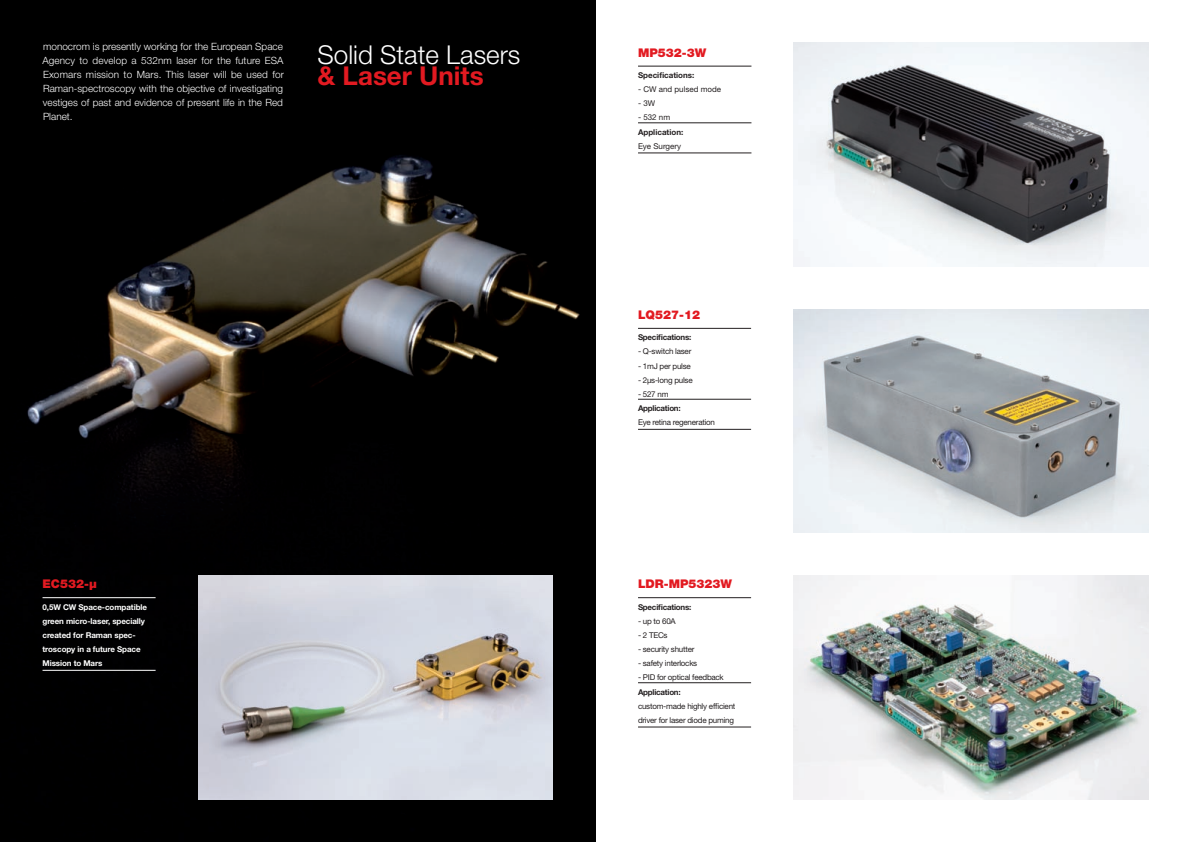
<style>
.page{position:relative;width:1191px;height:842px;background:#fff}
.page>*{position:absolute;margin:0;border:0;box-sizing:border-box;transform-origin:0 0}
.t1{font:300 26px "Helvetica Neue LT";color:#fff}
.t2{font:700 26px "Helvetica Neue LT";color:#e21a21}
.t3{font:900 12px "Helvetica Neue LT";color:#e21a21}
.t4{font:300 10px/14.2px "Helvetica Neue LT";color:#fff;text-align:justify}
.t5{font:8px/14.2px "Helvetica Neue LT";letter-spacing:-.03em;color:#231f20}
.t6{font:700 8px/14.2px "Helvetica Neue LT";letter-spacing:-.01em;color:#fff}
.t7{font:700 8px "Helvetica Neue LT";letter-spacing:-.03em;color:#231f20}
.t8{font:700 8px "Helvetica Neue LT";color:#231f20}
.t9{font:8px "Helvetica Neue LT";color:#231f20}
</style>
<div class="page">
<img style="left:0;top:0;width:595px;height:842px">
<img style="left:793px;top:575px;width:355px;height:224px">
<hr style="left:638px;top:66px;width:113px;height:1px;background:#231f20">
<hr style="left:638px;top:122px;width:113px;height:1px;background:#231f20">
<hr style="left:638px;top:153px;width:113px;height:1px;background:#231f20">
<hr style="left:638px;top:597px;width:113px;height:1px;background:#231f20">
<hr style="left:638px;top:682px;width:113px;height:1px;background:#231f20">
<hr style="left:638px;top:727px;width:113px;height:1px;background:#231f20">
<hr style="left:638px;top:328px;width:113px;height:1px;background:#231f20">
<hr style="left:638px;top:399px;width:113px;height:1px;background:#231f20">
<hr style="left:638px;top:429px;width:113px;height:1px;background:#231f20">
<img style="left:198px;top:575px;width:355px;height:224px">
<hr style="left:43px;top:597px;width:113px;height:1px;background:#fff">
<hr style="left:43px;top:670px;width:113px;height:1px;background:#fff">
<img style="left:793px;top:309px;width:355px;height:224px">
<img style="left:793px;top:43px;width:355px;height:223px">
<p class="t4" style="left:42px;top:39px;width:243px">monocrom is presently working for the European Space Agency to develop a 532nm laser for the future ESA Exomars mission to Mars. This laser will be used for Raman-spectroscopy with the objective of investigating vestiges of past and evidence of present life in the Red Planet.</p>
<h1 class="t1" style="left:317px;top:39px;width:204px">Solid State Lasers</h1>
<h1 class="t2" style="left:317px;top:60px;width:168px">&amp; Laser Units</h1>
<p class="t3" style="left:43px;top:577px;width:56px">EC532-μ</p>
<p class="t6" style="left:43px;top:599px;width:106px">0,5W CW Space-compatible green micro-laser, specially created for Raman spec&shy;troscopy in a future Space<br>Mission to Mars</p>
<p class="t3" style="left:638px;top:45px;width:70px">MP532-3W</p>
<p class="t8" style="left:638px;top:70px;width:58px">Specifications:</p>
<p class="t9" style="left:638px;top:85px;width:85px">- CW and pulsed mode</p>
<p class="t5" style="left:638px;top:96px;width:19px">- 3W</p>
<p class="t5" style="left:638px;top:110px;width:34px">- 532 nm</p>
<p class="t8" style="left:638px;top:127px;width:47px">Application:</p>
<p class="t9" style="left:638px;top:141px;width:45px">Eye Surgery</p>
<p class="t3" style="left:638px;top:307px;width:64px">LQ527-12</p>
<p class="t7" style="left:638px;top:332px;width:55px">Specifications:</p>
<p class="t5" style="left:638px;top:344px;width:55px">- Q-switch laser</p>
<p class="t5" style="left:638px;top:358px;width:54px">- 1mJ per pulse</p>
<p class="t5" style="left:638px;top:373px;width:56px">- 2μs-long pulse</p>
<p class="t5" style="left:638px;top:387px;width:32px">- 527 nm</p>
<p class="t7" style="left:638px;top:403px;width:44px">Application:</p>
<p class="t5" style="left:638px;top:415px;width:78px">Eye retina regeneration</p>
<p class="t3" style="left:638px;top:577px;width:96px">LDR-MP5323W</p>
<p class="t7" style="left:638px;top:602px;width:55px">Specifications:</p>
<p class="t5" style="left:638px;top:614px;width:39px">- up to 60A</p>
<p class="t5" style="left:638px;top:628px;width:31px">- 2 TECs</p>
<p class="t5" style="left:638px;top:642px;width:58px">- security shutter</p>
<p class="t5" style="left:638px;top:656px;width:61px">- safety interlocks</p>
<p class="t5" style="left:638px;top:670px;width:87px">- PID for optical feedback</p>
<p class="t7" style="left:638px;top:687px;width:44px">Application:</p>
<p class="t5" style="left:638px;top:699px;width:99px">custom-made highly efficient driver for laser diode puming</p>
</div>
